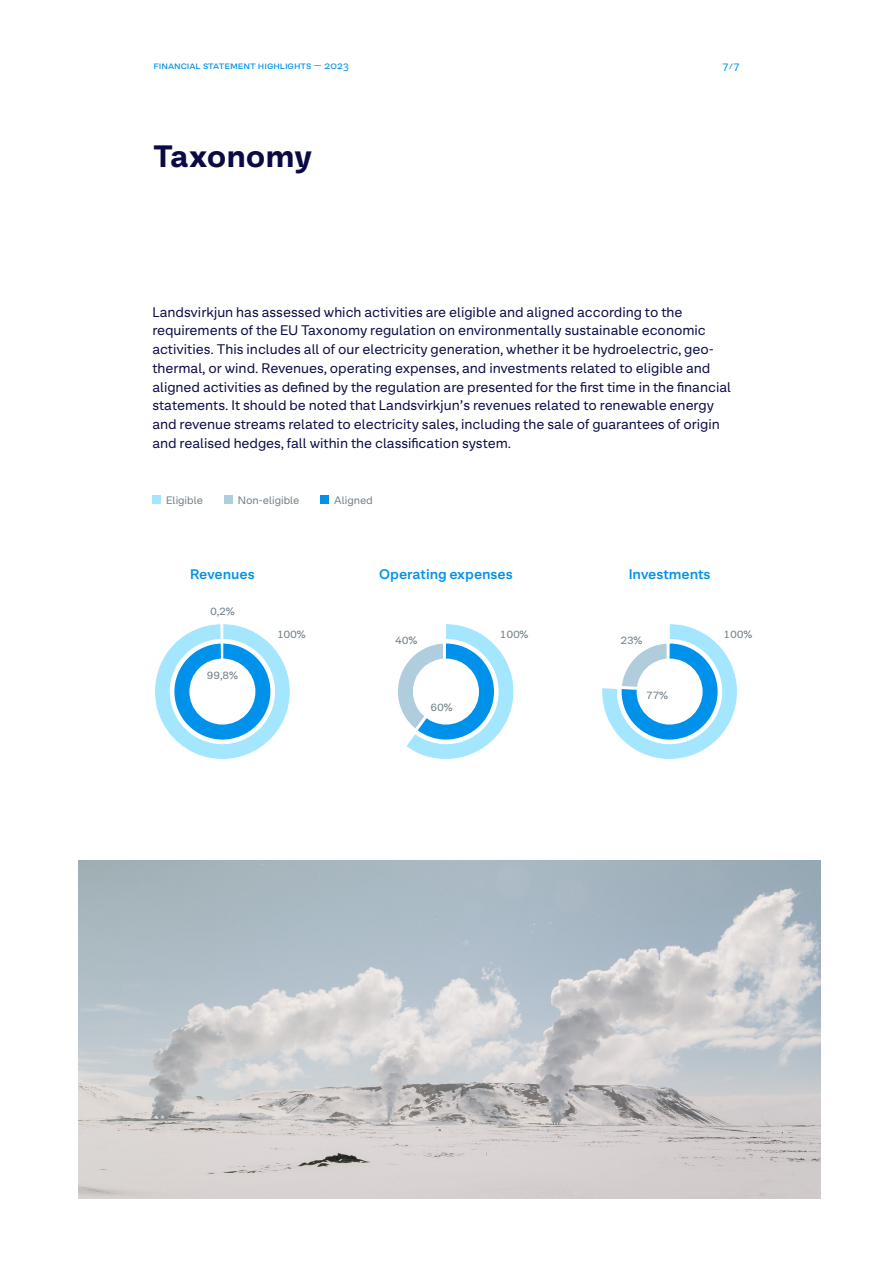
<style>
.page{position:relative;width:893px;height:1263px;background:#fff}
.page>*{position:absolute;margin:0;border:0;box-sizing:border-box;transform-origin:0 0}
.Kaflaheiti{font:700 30px "LV Sans";letter-spacing:-.005em;color:#0a0a46}
.Meginmál{font:13.5px/18.8px "LV Sans";color:#0a0a46}
.Myndatexti{font:600 13.5px "LV Sans";color:#0091eb}
.t1{font:10.5px "LV Sans";color:#0091eb}
.Table_Legend{font:10.5px "LV Sans";color:#6e7d87}
.GC__Body_Copy__1{font:10.5px "LV Sans";color:#6e7d87}
</style>
<div class="page">
<svg style="left:155px;top:624px;width:135px;height:135px"></svg>
<svg style="left:398px;top:624px;width:116px;height:135px"></svg>
<div style="left:413px;top:658px;width:66px;height:66px;background:#fff;border-radius:50%"></div>
<svg style="left:602px;top:624px;width:135px;height:135px"></svg>
<div style="left:637px;top:658px;width:66px;height:66px;background:#fff;border-radius:50%"></div>
<img style="left:79px;top:860px;width:742px;height:338px">
<div style="left:152px;top:496px;width:9px;height:8px;background:#a5e6ff"></div>
<div style="left:224px;top:496px;width:9px;height:8px;background:#afcddc"></div>
<div style="left:320px;top:496px;width:9px;height:8px;background:#0091eb"></div>
<p class="t1" style="left:153px;top:59px;width:197px">Financial statement highlights — 2023</p>
<p class="t1" style="left:723px;top:59px;width:18px">7/7</p>
<p class="Kaflaheiti" style="left:153px;top:137px;width:160px">Taxonomy</p>
<p class="Meginmál" style="left:152px;top:302px;width:580px">Landsvirkjun has assessed which activities are eligible and aligned according to the requirements of the EU Taxonomy regulation on environmentally sustainable economic activities. This includes all of our electricity generation, whether it be hydroelectric, geo&shy;thermal, or wind. Revenues, operating expenses, and investments related to eligible and aligned activities as defined by the regulation are presented for the first time in the financial statements. It should be noted that Landsvirkjun's revenues related to renewable energy and revenue streams related to electricity sales, including the sale of guarantees of origin and realised hedges, fall within the classification system.</p>
<p class="GC__Body_Copy__1" style="left:166px;top:493px;width:38px">Eligible</p>
<p class="GC__Body_Copy__1" style="left:238px;top:493px;width:63px">Non-eligible</p>
<p class="GC__Body_Copy__1" style="left:334px;top:493px;width:40px">Aligned</p>
<p class="Myndatexti" style="left:190px;top:566px;width:66px">Revenues</p>
<p class="Myndatexti" style="left:379px;top:566px;width:135px">Operating expenses</p>
<p class="Myndatexti" style="left:629px;top:566px;width:83px">Investments</p>
<p class="Table_Legend" style="left:210px;top:605px;width:26px">0,2%</p>
<p class="Table_Legend" style="left:207px;top:668px;width:33px">99,8%</p>
<p class="Table_Legend" style="left:277px;top:627px;width:30px">100%</p>
<p class="Table_Legend" style="left:500px;top:627px;width:30px">100%</p>
<p class="Table_Legend" style="left:723px;top:627px;width:30px">100%</p>
<p class="Table_Legend" style="left:395px;top:634px;width:24px">40%</p>
<p class="Table_Legend" style="left:620px;top:634px;width:24px">23%</p>
<p class="Table_Legend" style="left:430px;top:701px;width:24px">60%</p>
<p class="Table_Legend" style="left:646px;top:688px;width:24px">77%</p>
</div>
